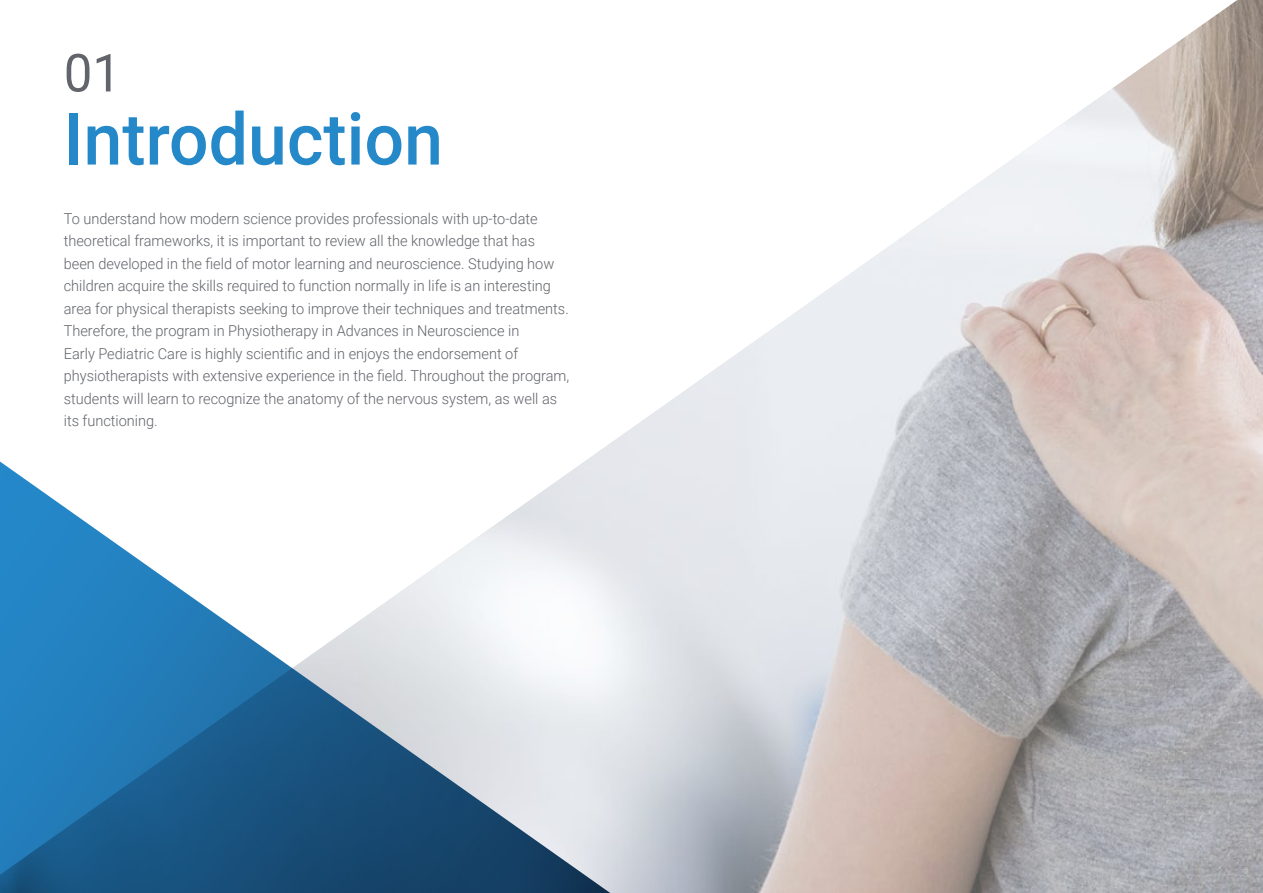
<style>
.page{position:relative;width:1263px;height:893px;background:#fff}
.page>*{position:absolute;margin:0;border:0;box-sizing:border-box;transform-origin:0 0}
.t1{font:500 72px "Roboto";color:#2488c9}
.t2{font:52.5px "Roboto";color:#61646a}
.t3{font:300 15px/22.5px "Roboto";color:#61646a}
</style>
<div class="page">
<img style="left:607px;top:0;width:656px;height:893px">
<svg style="left:0;top:446px;width:640px;height:447px"></svg>
<h2 class="t2" style="left:64px;top:36px;width:59px">01</h2>
<h1 class="t1" style="left:64px;top:89px;width:381px">Introduction</h1>
<p class="t3" style="left:64px;top:207px;width:507px">To understand how modern science provides professionals with up-to-date theoretical frameworks, it is important to review all the knowledge that has been developed in the field of motor learning and neuroscience. Studying how children acquire the skills required to function normally in life is an interesting area for physical therapists seeking to improve their techniques and treatments.<br>Therefore, the program in Physiotherapy in Advances in Neuroscience in<br>Early Pediatric Care is highly scientific and in enjoys the endorsement of physiotherapists with extensive experience in the field. Throughout the program, students will learn to recognize the anatomy of the nervous system, as well as its functioning.</p>
</div>
